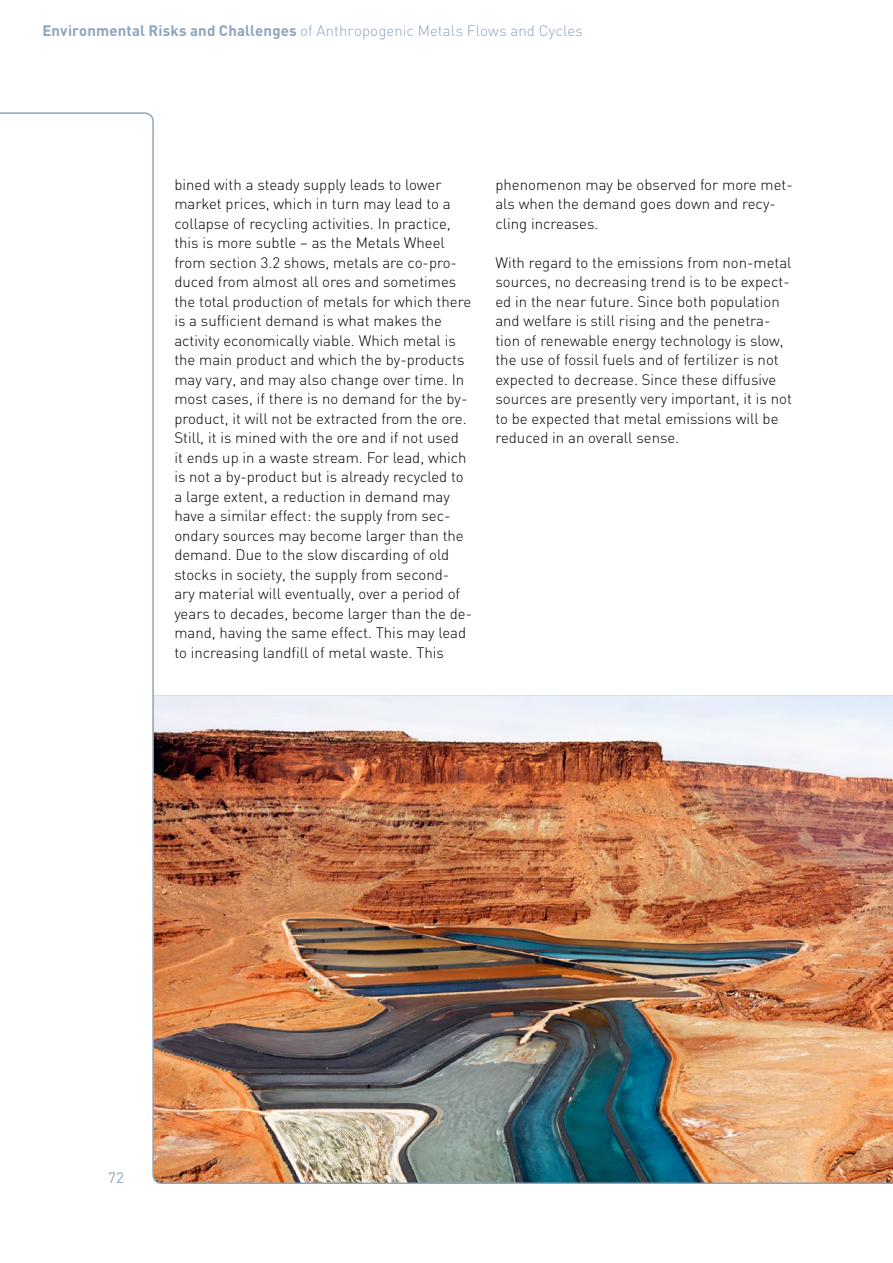
<style>
.page{position:relative;width:893px;height:1263px;background:#fff}
.page>*{position:absolute;margin:0;border:0;box-sizing:border-box;transform-origin:0 0}
.t1{font:300 15px/19.5px "DIN";color:#000}
.t2{font:300 15px "DIN";letter-spacing:.005em;color:#8ea4bd}
.t3{font:15px "DIN";color:#8ea4bd}
.s1{font-weight:700}
</style>
<div class="page">
<img style="left:0;top:112px;width:893px;height:1072px">
<p class="t2" style="left:43px;top:22px;width:542px"><span class="s1">Environmental Risks and Challenges</span> of Anthropogenic Metals Flows and Cycles</p>
<p class="t1" style="left:174px;top:174px;width:299px">bined with a steady supply leads to lower market prices, which in turn may lead to a collapse of recycling activities. In practice, this is more subtle – as the Metals Wheel from section 3.2 shows, metals are co-pro&shy;duced from almost all ores and sometimes the total production of metals for which there is a sufficient demand is what makes the activity economically viable. Which metal is the main product and which the by-products may vary, and may also change over time. In most cases, if there is no demand for the by&shy;product, it will not be extracted from the ore.<br>Still, it is mined with the ore and if not used<br>it ends up in a waste stream. For lead, which is not a by-product but is already recycled to a large extent, a reduction in demand may have a similar effect: the supply from sec&shy;ondary sources may become larger than the demand. Due to the slow discarding of old stocks in society, the supply from second&shy;ary material will eventually, over a period of years to decades, become larger than the de&shy;mand, having the same effect. This may lead to increasing landfill of metal waste. This</p>
<p class="t1" style="left:495px;top:174px;width:299px">phenomenon may be observed for more met&shy;als when the demand goes down and recy&shy;cling increases.</p>
<p class="t1" style="left:495px;top:252px;width:298px">With regard to the emissions from non-metal sources, no decreasing trend is to be expect&shy;ed in the near future. Since both population and welfare is still rising and the penetra&shy;tion of renewable energy technology is slow, the use of fossil fuels and of fertilizer is not expected to decrease. Since these diffusive sources are presently very important, it is not to be expected that metal emissions will be reduced in an overall sense.</p>
<p class="t3" style="left:108px;top:1168px;width:17px">72</p>
</div>
